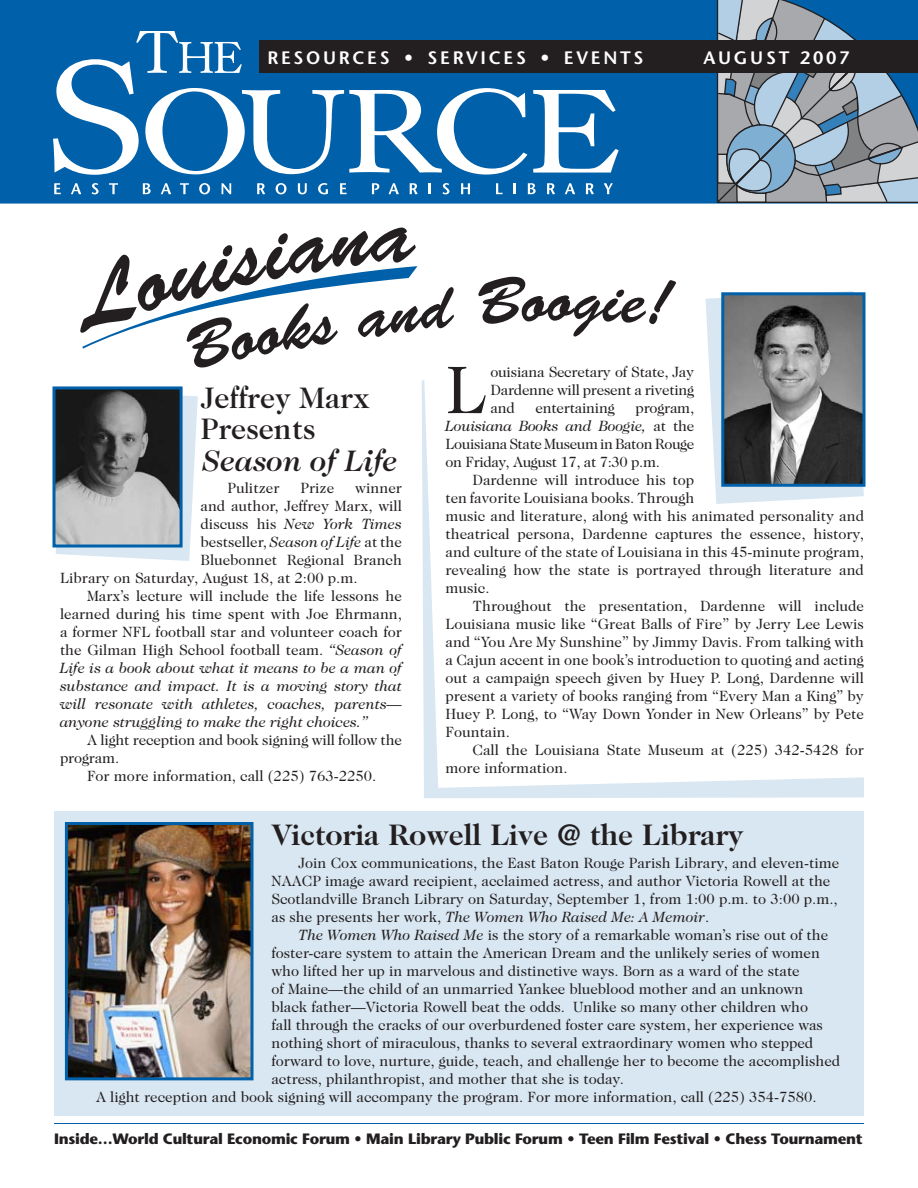
<style>
.page{position:relative;width:918px;height:1188px;background:#fff}
.page>*{position:absolute;margin:0;border:0;box-sizing:border-box;transform-origin:0 0}
.t1{font:67.95px "Caslon Two Twenty Four";color:#231f20}
.t2{font:700 30px "Caslon Two Twenty Four";color:#231f20}
.t3{font:500 30px/31.5px "Caslon Two Twenty Four";color:#231f20}
.t4{font:italic 500 30px "Caslon Two Twenty Four";color:#231f20}
.t5{font:600 18px "Stone Sans";letter-spacing:.15em;color:#fff}
.t6{font:15px/18px "Caslon Two Twenty Four";color:#231f20;text-align:justify}
.t7{font:italic 15px "Caslon Two Twenty Four";color:#231f20}
.t8{font:700 15px "Stone Sans";letter-spacing:-.015em;color:#231f20}
.s1{font-style:normal}
.s2{font-style:italic}
</style>
<div class="page">
<div style="left:0;top:0;width:714px;height:204px;background:#0060a9"></div>
<svg style="left:54px;top:183px;width:7px;height:11px"></svg>
<svg style="left:71px;top:183px;width:10px;height:11px"></svg>
<svg style="left:92px;top:183px;width:7px;height:11px"></svg>
<svg style="left:109px;top:183px;width:9px;height:11px"></svg>
<svg style="left:143px;top:183px;width:8px;height:11px"></svg>
<svg style="left:161px;top:183px;width:10px;height:11px"></svg>
<svg style="left:180px;top:183px;width:9px;height:11px"></svg>
<svg style="left:199px;top:183px;width:11px;height:11px"></svg>
<svg style="left:222px;top:183px;width:9px;height:11px"></svg>
<svg style="left:257px;top:183px;width:8px;height:11px"></svg>
<svg style="left:276px;top:183px;width:11px;height:11px"></svg>
<svg style="left:298px;top:183px;width:9px;height:11px"></svg>
<svg style="left:318px;top:183px;width:10px;height:11px"></svg>
<svg style="left:340px;top:183px;width:7px;height:11px"></svg>
<svg style="left:372px;top:183px;width:7px;height:11px"></svg>
<svg style="left:389px;top:183px;width:10px;height:11px"></svg>
<svg style="left:410px;top:183px;width:8px;height:11px"></svg>
<svg style="left:429px;top:183px;width:2px;height:11px"></svg>
<svg style="left:442px;top:183px;width:7px;height:11px"></svg>
<svg style="left:461px;top:183px;width:9px;height:11px"></svg>
<svg style="left:496px;top:183px;width:7px;height:11px"></svg>
<svg style="left:514px;top:183px;width:2px;height:11px"></svg>
<svg style="left:528px;top:183px;width:8px;height:11px"></svg>
<svg style="left:547px;top:183px;width:8px;height:11px"></svg>
<svg style="left:565px;top:183px;width:10px;height:11px"></svg>
<svg style="left:586px;top:183px;width:8px;height:11px"></svg>
<svg style="left:604px;top:183px;width:9px;height:11px"></svg>
<svg style="left:53px;top:31px;width:474px;height:144px"></svg>
<svg style="left:533px;top:90px;width:86px;height:83px"></svg>
<svg style="left:714px;top:0;width:204px;height:204px;background:#829bb0"></svg>
<div style="left:259px;top:41px;width:659px;height:32px;background:#231f20"></div>
<div style="left:54px;top:812px;width:810px;height:304px;background:#d9e7f2"></div>
<svg style="left:56px;top:395px;width:142px;height:166px"></svg>
<svg style="left:706px;top:291px;width:147px;height:89px"></svg>
<hr style="left:54px;top:1123px;width:810px;height:1px;background:#0060a9">
<img style="left:725px;top:296px;width:137px;height:84px">
<div style="left:721px;top:292px;width:145px;height:195px;border:3px solid #0060a9"></div>
<img style="left:56px;top:390px;width:123px;height:154px">
<div style="left:52px;top:386px;width:131px;height:162px;border:3px solid #0060a9"></div>
<img style="left:69px;top:826px;width:181px;height:250px">
<div style="left:65px;top:822px;width:189px;height:258px;border:3px solid #0060a9"></div>
<svg style="left:422px;top:380px;width:442px;height:418px"></svg>
<svg style="left:82px;top:266px;width:336px;height:83px"></svg>
<p class="t5" style="left:267px;top:47px;width:378px">RESOURCES • SERVICES • EVENTS</p>
<p class="t5" style="left:703px;top:47px;width:147px">AUGUST 2007</p>
<h1 class="t1" style="left:446px;top:351px;width:43px">L</h1>
<p class="t6" style="left:490px;top:363px;width:205px">ouisiana Secretary of State, Jay Dardenne will present a riveting and</p>
<h2 class="t3" style="left:201px;top:381px;width:171px">Jeffrey Marx<br>Presents</h2>
<h2 class="t4" style="left:201px;top:443px;width:196px">Season of Life</h2>
<p class="t6" style="left:228px;top:479px;width:53px">Pulitzer</p>
<p class="t6" style="left:300px;top:479px;width:35px">Prize</p>
<p class="t6" style="left:355px;top:479px;width:48px">winner</p>
<p class="t6" style="left:201px;top:497px;width:203px">and author, Jeffrey Marx, will</p>
<p class="t7" style="left:201px;top:515px;width:203px"><span class="s1">discuss his</span> New York Times</p>
<p class="t6" style="left:201px;top:533px;width:203px">bestseller, <span class="s2">Season of Life</span> at the</p>
<p class="t6" style="left:201px;top:551px;width:203px">Bluebonnet Regional Branch</p>
<p class="t6" style="left:60px;top:569px;width:299px">Library on Saturday, August 18, at 2:00 p.m.</p>
<p class="t6" style="left:87px;top:587px;width:317px">Marx’s lecture will include the life lessons he</p>
<p class="t6" style="left:60px;top:605px;width:344px">learned during his time spent with Joe Ehrmann,</p>
<p class="t6" style="left:60px;top:623px;width:343px">a former NFL football star and volunteer coach for</p>
<p class="t6" style="left:60px;top:641px;width:344px">the Gilman High School football team. <span class="s2">“Season of</span></p>
<p class="t7" style="left:60px;top:659px;width:344px">Life is a book about what it means to be a man of</p>
<p class="t7" style="left:60px;top:677px;width:344px">substance and impact. It is a moving story that</p>
<p class="t7" style="left:60px;top:695px;width:344px">will resonate with athletes, coaches, parents—</p>
<p class="t7" style="left:60px;top:713px;width:310px">anyone struggling to make the right choices.”</p>
<p class="t6" style="left:87px;top:731px;width:316px">A light reception and book signing will follow the</p>
<p class="t6" style="left:60px;top:749px;width:61px">program.</p>
<p class="t6" style="left:87px;top:767px;width:291px">For more information, call (225) 763-2250.</p>
<h2 class="t2" style="left:272px;top:817px;width:473px">Victoria Rowell Live @ the Library</h2>
<p class="t6" style="left:272px;top:853px;width:569px;text-align:left;text-indent:27px">Join Cox communications, the East Baton Rouge Parish Library, and eleven-time NAACP image award recipient, acclaimed actress, and author Victoria Rowell at the Scotlandville Branch Library on Saturday, September 1, from 1:00 p.m. to 3:00 p.m., as she presents her work, <span class="s2">The Women Who Raised Me: A Memoir</span>.</p>
<p class="t6" style="left:298px;top:925px;width:531px"><span class="s2">The Women Who Raised Me</span> is the story of a remarkable woman’s rise out of the</p>
<p class="t6" style="left:272px;top:943px;width:550px">foster-care system to attain the American Dream and the unlikely series of women</p>
<p class="t6" style="left:272px;top:961px;width:530px">who lifted her up in marvelous and distinctive ways. Born as a ward of the state</p>
<p class="t6" style="left:272px;top:979px;width:533px">of Maine—the child of an unmarried Yankee blueblood mother and an unknown</p>
<p class="t6" style="left:272px;top:997px;width:538px">black father—Victoria Rowell beat the odds. Unlike so many other children who</p>
<p class="t6" style="left:272px;top:1015px;width:553px">fall through the cracks of our overburdened foster care system, her experience was</p>
<p class="t6" style="left:271px;top:1033px;width:543px">nothing short of miraculous, thanks to several extraordinary women who stepped</p>
<p class="t6" style="left:271px;top:1051px;width:570px">forward to love, nurture, guide, teach, and challenge her to become the accomplished</p>
<p class="t6" style="left:271px;top:1069px;width:354px">actress, philanthropist, and mother that she is today.</p>
<p class="t6" style="left:96px;top:1087px;width:722px">A light reception and book signing will accompany the program. For more information, call (225) 354-7580.</p>
<p class="t6" style="left:536px;top:399px;width:81px">entertaining</p>
<p class="t6" style="left:446px;top:399px;width:250px;text-indent:190px">program, <span class="s2">Louisiana Books and Boogie,</span> at the Louisiana State Museum in Baton Rouge on Friday, August 17, at 7:30 p.m.</p>
<p class="t6" style="left:446px;top:471px;width:420px;text-align:left;text-indent:27px">Dardenne will introduce his top<br>ten favorite Louisiana books. Through<br>music and literature, along with his animated personality and theatrical persona, Dardenne captures the essence, history, and culture of the state of Louisiana in this 45-minute program, revealing how the state is portrayed through literature and music.</p>
<p class="t6" style="left:446px;top:597px;width:420px;text-indent:27px">Throughout the presentation, Dardenne will include Louisiana music like “Great Balls of Fire” by Jerry Lee Lewis and “You Are My Sunshine” by Jimmy Davis. From talking with a Cajun accent in one book’s introduction to quoting and acting out a campaign speech given by Huey P. Long, Dardenne will present a variety of books ranging from “Every Man a King” by Huey P. Long, to “Way Down Yonder in New Orleans” by Pete Fountain.</p>
<p class="t6" style="left:446px;top:741px;width:420px;text-indent:27px">Call the Louisiana State Museum at (225) 342-5428 for more information.</p>
<p class="t8" style="left:54px;top:1130px;width:810px">Inside…World Cultural Economic Forum • Main Library Public Forum • Teen Film Festival • Chess Tournament</p>
</div>
